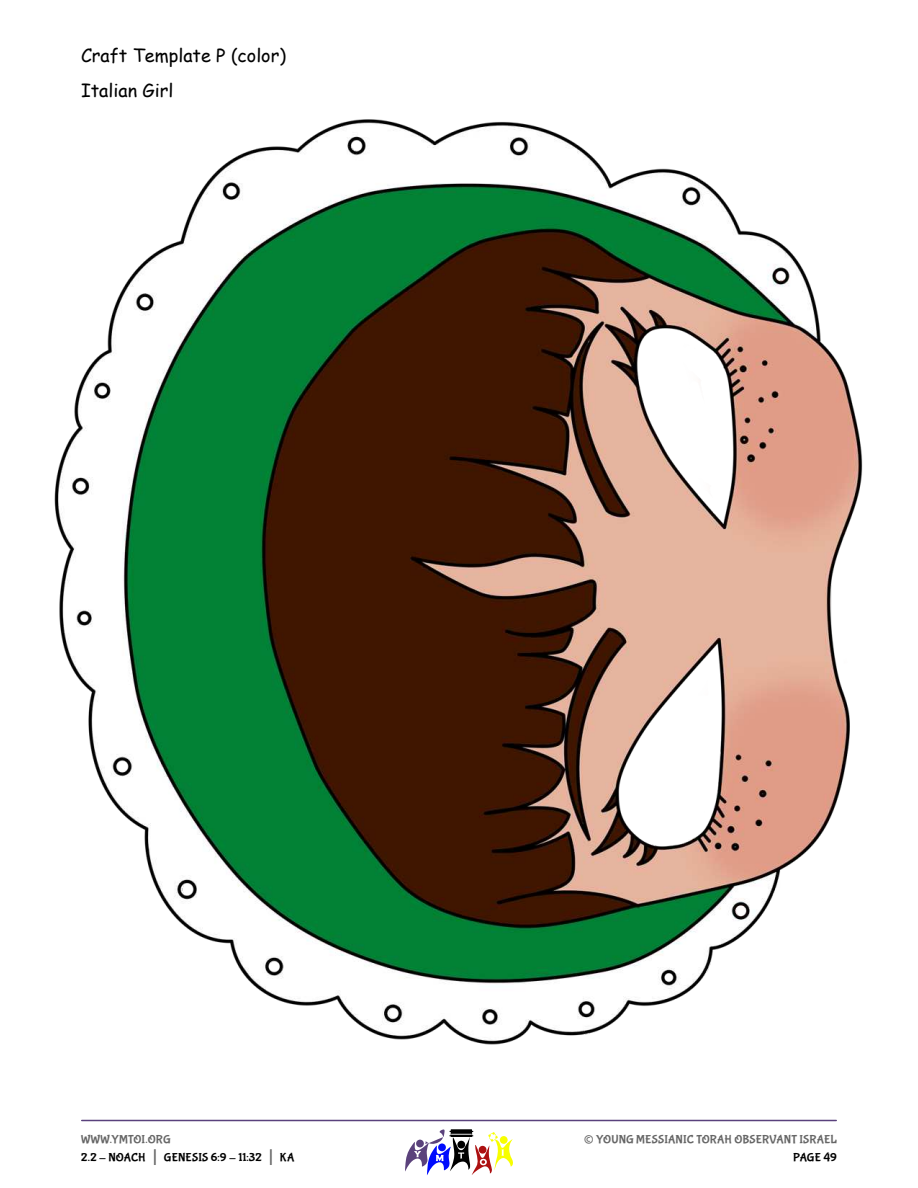
<style>
.page{position:relative;width:918px;height:1188px;background:#fff}
.page>*{position:absolute;margin:0;border:0;box-sizing:border-box;transform-origin:0 0}
.t1{font:27px "Bubblegum Sans";color:#666}
.t2{font:18px/35.1px "Comic Sans MS";color:#000}
.t3{font:12px/18px "Bubblegum Sans";letter-spacing:.01em;color:#000}
.t4{font:12px "Bubblegum Sans";letter-spacing:.01em;color:#666}
.s1{color:#666}
.s2{font-size:21px;color:#666}
</style>
<div class="page">
<hr style="left:82px;top:1120px;width:754px;height:1px;background:#59417c">
<svg style="left:405px;top:1129px;width:108px;height:46px"></svg>
<img style="left:54px;top:119px;width:809px;height:926px">
<h2 class="t2" style="left:81px;top:39px;width:207px">Craft Template P (color)<br>Italian Girl</h2>
<p class="t3" style="left:81px;top:1130px;width:215px"><span class="s1">WWW.YMTOI.ORG<br></span>2.2 - NOACH <span class="s2">|</span> GENESIS 6:9 - 11:32 <span class="s2">|</span> KA</p>
<h1 class="t1" style="left:584px;top:1122px;width:12px">©</h1>
<p class="t4" style="left:596px;top:1132px;width:242px">YOUNG MESSIANIC TORAH OBSERVANT ISRAEL</p>
<p class="t3" style="left:793px;top:1148px;width:45px">PAGE 49</p>
</div>
